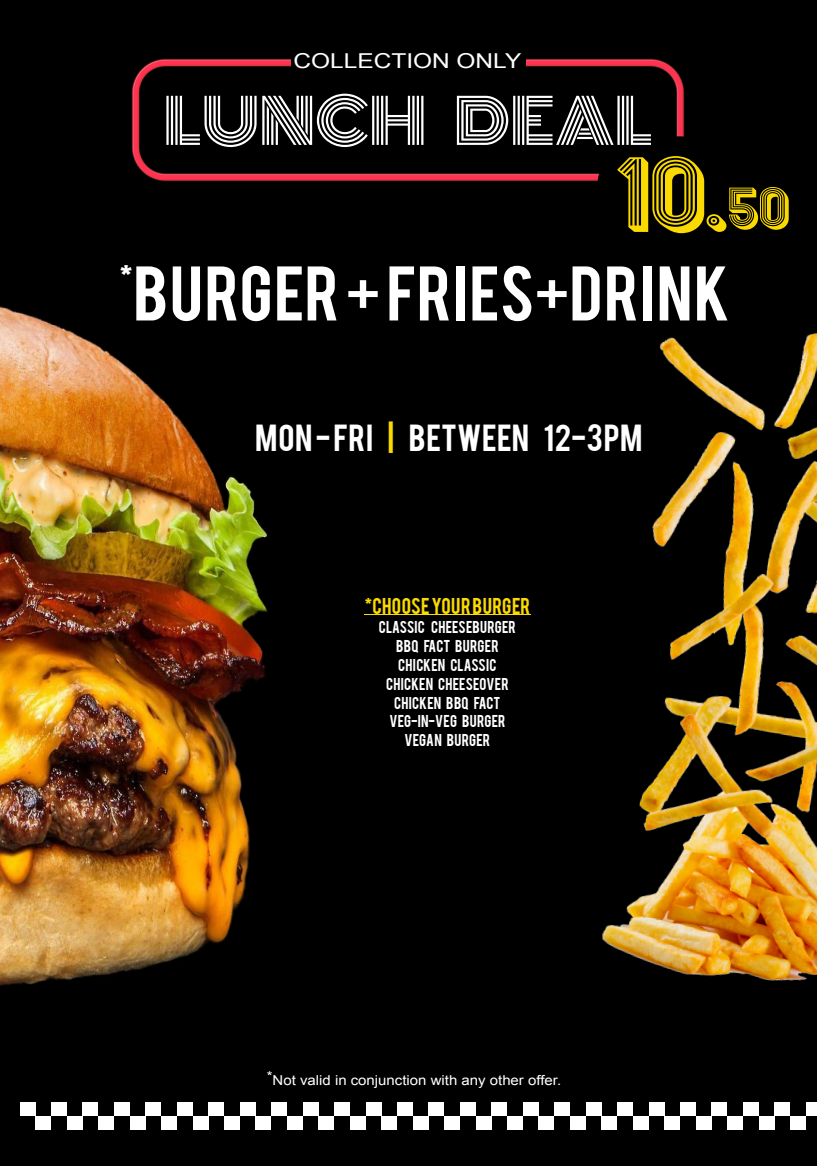
<style>
.page{position:relative;width:817px;height:1166px;background:#fff}
.page>*{position:absolute;margin:0;border:0;box-sizing:border-box;transform-origin:0 0}
.t1{font:91.17px "Mexcellent 3 D";color:#fada00;scale:1.13 1}
.t2{font:60.69px "Monoton";color:#fff;scale:1.05 1}
.t3{font:60.63px "Bebas";letter-spacing:.02em;color:#fff;scale:1.06 1}
.t4{font:30.15px "Bebas";color:#fff;scale:1.06 1}
.t5{font:29.64px "Bebas";letter-spacing:.02em;color:#fff;scale:1.05 1}
.t6{font:20.52px "Arial";color:#fff;scale:1.19 1}
.t7{font:18px "Bebas";letter-spacing:.025em;color:#fada00}
.t8{font:13.68px "Arial";color:#fff;scale:1.09 1}
.t9{font:13.5px/18.8px "Bebas";letter-spacing:.015em;color:#fff;text-align:center}
.s1{font-size:50.61px}
.s2{font-size:25.2px;color:#fada00}
</style>
<div class="page">
<div style="left:0;top:0;width:816px;height:1165px;background:#000"></div>
<img style="left:0;top:306px;width:268px;height:680px">
<img style="left:602px;top:333px;width:214px;height:648px">
<img style="left:131px;top:58px;width:553px;height:123px">
<div style="left:291px;top:41px;width:234px;height:43px;background:#000"></div>
<hr style="left:364px;top:614px;width:166px;height:1px;background:#fada00">
<div style="left:598px;top:137px;width:161px;height:91px;background:#000;border:1px solid #000;border-radius:50%"></div>
<div style="left:20px;top:1102px;width:15px;height:13px;background:#fff"></div>
<div style="left:51px;top:1102px;width:16px;height:13px;background:#fff"></div>
<div style="left:83px;top:1102px;width:15px;height:13px;background:#fff"></div>
<div style="left:114px;top:1102px;width:16px;height:13px;background:#fff"></div>
<div style="left:145px;top:1102px;width:16px;height:13px;background:#fff"></div>
<div style="left:177px;top:1102px;width:16px;height:13px;background:#fff"></div>
<div style="left:35px;top:1115px;width:16px;height:14px;background:#fff"></div>
<div style="left:67px;top:1115px;width:16px;height:14px;background:#fff"></div>
<div style="left:98px;top:1115px;width:16px;height:14px;background:#fff"></div>
<div style="left:130px;top:1115px;width:15px;height:14px;background:#fff"></div>
<div style="left:161px;top:1115px;width:16px;height:14px;background:#fff"></div>
<div style="left:255px;top:1115px;width:16px;height:14px;background:#fff"></div>
<div style="left:224px;top:1115px;width:16px;height:14px;background:#fff"></div>
<div style="left:193px;top:1115px;width:15px;height:14px;background:#fff"></div>
<div style="left:271px;top:1102px;width:16px;height:13px;background:#fff"></div>
<div style="left:240px;top:1102px;width:15px;height:13px;background:#fff"></div>
<div style="left:208px;top:1102px;width:16px;height:13px;background:#fff"></div>
<div style="left:287px;top:1115px;width:16px;height:14px;background:#fff"></div>
<div style="left:318px;top:1115px;width:16px;height:14px;background:#fff"></div>
<div style="left:350px;top:1115px;width:15px;height:14px;background:#fff"></div>
<div style="left:381px;top:1115px;width:16px;height:14px;background:#fff"></div>
<div style="left:413px;top:1115px;width:15px;height:14px;background:#fff"></div>
<div style="left:444px;top:1115px;width:16px;height:14px;background:#fff"></div>
<div style="left:303px;top:1102px;width:15px;height:13px;background:#fff"></div>
<div style="left:334px;top:1102px;width:16px;height:13px;background:#fff"></div>
<div style="left:365px;top:1102px;width:16px;height:13px;background:#fff"></div>
<div style="left:397px;top:1102px;width:16px;height:13px;background:#fff"></div>
<div style="left:428px;top:1102px;width:16px;height:13px;background:#fff"></div>
<div style="left:522px;top:1102px;width:16px;height:13px;background:#fff"></div>
<div style="left:491px;top:1102px;width:16px;height:13px;background:#fff"></div>
<div style="left:460px;top:1102px;width:15px;height:13px;background:#fff"></div>
<div style="left:538px;top:1115px;width:16px;height:14px;background:#fff"></div>
<div style="left:507px;top:1115px;width:15px;height:14px;background:#fff"></div>
<div style="left:475px;top:1115px;width:16px;height:14px;background:#fff"></div>
<div style="left:554px;top:1102px;width:16px;height:13px;background:#fff"></div>
<div style="left:585px;top:1102px;width:16px;height:13px;background:#fff"></div>
<div style="left:617px;top:1102px;width:15px;height:13px;background:#fff"></div>
<div style="left:648px;top:1102px;width:16px;height:13px;background:#fff"></div>
<div style="left:680px;top:1102px;width:15px;height:13px;background:#fff"></div>
<div style="left:711px;top:1102px;width:16px;height:13px;background:#fff"></div>
<div style="left:570px;top:1115px;width:15px;height:14px;background:#fff"></div>
<div style="left:601px;top:1115px;width:16px;height:14px;background:#fff"></div>
<div style="left:633px;top:1115px;width:15px;height:14px;background:#fff"></div>
<div style="left:664px;top:1115px;width:16px;height:14px;background:#fff"></div>
<div style="left:695px;top:1115px;width:16px;height:14px;background:#fff"></div>
<div style="left:790px;top:1115px;width:15px;height:14px;background:#fff"></div>
<div style="left:758px;top:1115px;width:16px;height:14px;background:#fff"></div>
<div style="left:727px;top:1115px;width:15px;height:14px;background:#fff"></div>
<div style="left:805px;top:1102px;width:11px;height:13px;background:#fff"></div>
<div style="left:774px;top:1102px;width:16px;height:13px;background:#fff"></div>
<div style="left:742px;top:1102px;width:16px;height:13px;background:#fff"></div>
<h3 class="t6" style="left:293px;top:53px;width:193px">COLLECTION ONLY</h3>
<h2 class="t2" style="left:163px;top:75px;width:467px">LUNCH DEAL</h2>
<h1 class="t1" style="left:615px;top:151px;width:154px">10.<span class="s1">50</span></h1>
<h3 class="t4" style="left:119px;top:264px;width:15px">*</h3>
<h3 class="t3" style="left:133px;top:264px;width:564px">BURGER+FRIES+DRINK</h3>
<h3 class="t5" style="left:255px;top:423px;width:370px">MON-FRI <span class="s2">|</span> BETWEEN 12-3PM</h3>
<h3 class="t7" style="left:364px;top:596px;width:167px">*CHOOSEYOURBURGER</h3>
<p class="t9" style="left:379px;top:619px;width:139px">CLASSIC CHEESEBURGER<br>BBQ FACT BURGER<br>CHICKEN CLASSIC<br>CHICKEN CHEESEOVER<br>CHICKEN BBQ FACT<br>VEG-IN-VEG BURGER<br>VEGAN BURGER</p>
<p class="t8" style="left:267px;top:1074px;width:271px">*Not valid in conjunction with any other offer.</p>
</div>
